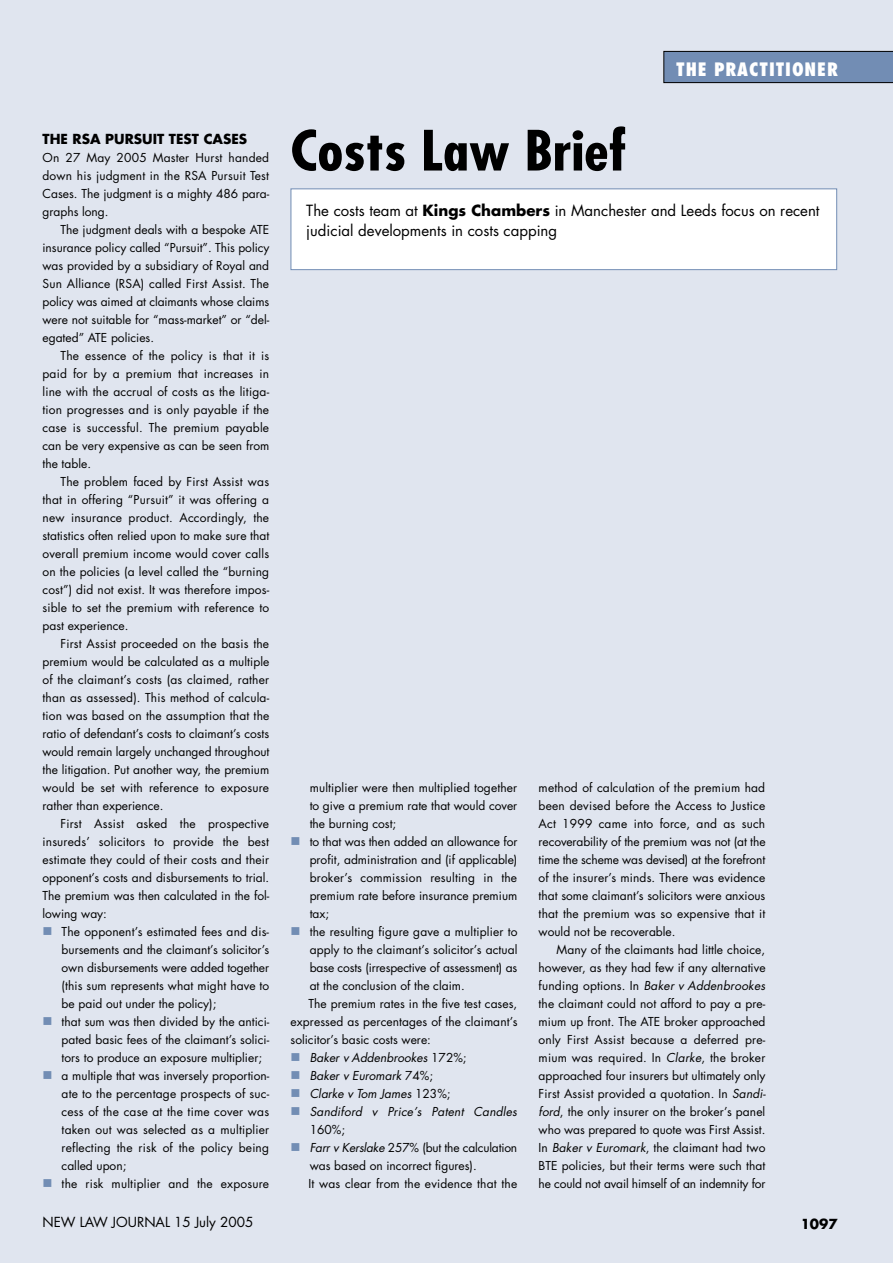
<style>
.page{position:relative;width:893px;height:1263px;background:#e0e5ef}
.page>*{position:absolute;margin:0;border:0;box-sizing:border-box;transform-origin:0 0}
.t1{font:700 condensed 54px "Futura";color:#000;scale:1.1 1}
.t2{font:800 condensed 18px "Futura";letter-spacing:.05em;color:#fff}
.t3{font:15px/19.5px "Futura";color:#000}
.t4{font:700 13.5px "Futura";color:#000}
.t5{font:13.5px "Futura";color:#000}
.t6{font:12px/18px "Futura";color:#000;text-align:justify}
.t7{font:italic 12px/18px "Futura";color:#000}
.s1{color:#728db4}
.s2{font-weight:700}
.s3{font-style:normal}
.s4{font-style:italic}
</style>
<div class="page">
<svg style="left:663px;top:51px;width:230px;height:32px;background:#6b84a9"></svg>
<div style="left:291px;top:189px;width:546px;height:81px;background:#fff"></div>
<div style="left:291px;top:188px;width:546px;height:82px;border:1px solid #728db4"></div>
<p class="t4" style="left:43px;top:130px;width:206px">THE RSA PURSUIT TEST CASES</p>
<p class="t6" style="left:43px;top:148px;width:228px">On 27 May 2005 Master Hurst handed down his judgment in the RSA Pursuit Test Cases. The judgment is a mighty 486 para&shy;graphs long.</p>
<p class="t6" style="left:43px;top:220px;width:228px;text-indent:18px">The judgment deals with a bespoke ATE insurance policy called “Pursuit”. This policy was provided by a subsidiary of Royal and Sun Alliance (RSA) called First Assist. The policy was aimed at claimants whose claims were not suitable for “mass-market” or “del&shy;egated” ATE policies.</p>
<p class="t6" style="left:43px;top:346px;width:228px;text-indent:18px">The essence of the policy is that it is paid for by a premium that increases in line with the accrual of costs as the litiga&shy;tion progresses and is only payable if the case is successful. The premium payable can be very expensive as can be seen from the table.</p>
<p class="t6" style="left:43px;top:472px;width:228px;text-indent:18px">The problem faced by First Assist was that in offering “Pursuit” it was offering a new insurance product. Accordingly, the statistics often relied upon to make sure that overall premium income would cover calls on the policies (a level called the “burning cost”) did not exist. It was therefore impos&shy;sible to set the premium with reference to past experience.</p>
<p class="t6" style="left:43px;top:634px;width:228px;text-indent:18px">First Assist proceeded on the basis the premium would be calculated as a multiple of the claimant’s costs (as claimed, rather than as assessed). This method of calcula&shy;tion was based on the assumption that the ratio of defendant’s costs to claimant’s costs would remain largely unchanged throughout the litigation. Put another way, the premium would be set with reference to exposure rather than experience.</p>
<p class="t6" style="left:43px;top:814px;width:228px;text-indent:18px">First Assist asked the prospective insureds’ solicitors to provide the best estimate they could of their costs and their opponent’s costs and disbursements to trial.<br>The premium was then calculated in the fol&shy;lowing way:</p>
<p class="t6" style="left:62px;top:922px;width:209px;text-indent:-19px"><span class="s1">■</span> The opponent’s estimated fees and dis&shy;bursements and the claimant’s solicitor’s own disbursements were added together (this sum represents what might have to be paid out under the policy);</p>
<p class="t6" style="left:62px;top:1012px;width:209px;text-indent:-19px"><span class="s1">■</span> that sum was then divided by the antici&shy;pated basic fees of the claimant’s solici&shy;tors to produce an exposure multiplier;</p>
<p class="t6" style="left:62px;top:1066px;width:209px;text-indent:-19px"><span class="s1">■</span> a multiple that was inversely proportion&shy;ate to the percentage prospects of suc&shy;cess of the case at the time cover was taken out was selected as a multiplier reflecting the risk of the policy being called upon;</p>
<p class="t6" style="left:43px;top:1174px;width:228px"><span class="s1">■</span> the risk multiplier and the exposure</p>
<h2 class="t2" style="left:676px;top:57px;width:163px">THE PRACTITIONER</h2>
<h1 class="t1" style="left:291px;top:116px;width:307px">Costs Law Brief</h1>
<p class="t3" style="left:306px;top:201px;width:515px">The costs team at <span class="s2">Kings Chambers</span> in Manchester and Leeds focus on recent judicial developments in costs capping</p>
<p class="t6" style="left:310px;top:778px;width:209px">multiplier were then multiplied together to give a premium rate that would cover the burning cost;</p>
<p class="t6" style="left:310px;top:832px;width:209px;text-indent:-19px"><span class="s1">■</span> to that was then added an allowance for profit, administration and (if applicable) broker’s commission resulting in the premium rate before insurance premium tax;</p>
<p class="t6" style="left:291px;top:922px;width:228px"><span class="s1">■</span> the resulting figure gave a multiplier to</p>
<p class="t6" style="left:310px;top:940px;width:209px">apply to the claimant’s solicitor’s actual</p>
<p class="t6" style="left:310px;top:958px;width:209px">base costs (irrespective of assessment) as</p>
<p class="t6" style="left:310px;top:976px;width:157px">at the conclusion of the claim.</p>
<p class="t6" style="left:309px;top:994px;width:210px">The premium rates in the five test cases,</p>
<p class="t6" style="left:291px;top:1012px;width:228px">expressed as percentages of the claimant’s</p>
<p class="t6" style="left:291px;top:1030px;width:142px">solicitor’s basic costs were:</p>
<p class="t7" style="left:291px;top:1048px;width:178px"><span class="s1">■</span> Baker v Addenbrookes <span class="s3">172%;</span></p>
<p class="t7" style="left:291px;top:1066px;width:144px"><span class="s1">■</span> Baker v Euromark <span class="s3">74%;</span></p>
<p class="t7" style="left:291px;top:1084px;width:162px"><span class="s1">■</span> Clarke v Tom James <span class="s3">123%;</span></p>
<p class="t7" style="left:310px;top:1102px;width:209px;text-indent:-19px"><span class="s1">■</span> Sandiford v Price’s Patent Candles<br><span class="s3">160%;</span></p>
<p class="t6" style="left:309px;top:1138px;width:210px;text-align:left;text-indent:-18px"><span class="s1">■</span> <span class="s4">Farr v Kerslake</span> 257% (but the calculation was based on incorrect figures).<br>It was clear from the evidence that the</p>
<p class="t6" style="left:539px;top:778px;width:228px">method of calculation of the premium had been devised before the Access to Justice Act 1999 came into force, and as such recoverability of the premium was not (at the time the scheme was devised) at the forefront of the insurer’s minds. There was evidence that some claimant’s solicitors were anxious that the premium was so expensive that it would not be recoverable.</p>
<p class="t6" style="left:539px;top:940px;width:229px;text-indent:18px">Many of the claimants had little choice, however, as they had few if any alternative funding options. In <span class="s4">Baker v Addenbrookes </span>the claimant could not afford to pay a pre&shy;mium up front. The ATE broker approached only First Assist because a deferred pre&shy;mium was required. In <span class="s4">Clarke</span>, the broker approached four insurers but ultimately only First Assist provided a quotation. In <span class="s4">Sandi&shy;ford</span>, the only insurer on the broker’s panel who was prepared to quote was First Assist.<br>In <span class="s4">Baker v Euromark</span>, the claimant had two BTE policies, but their terms were such that he could not avail himself of an indemnity for</p>
<p class="t5" style="left:43px;top:1213px;width:212px">NEW LAW JOURNAL 15 July 2005</p>
<p class="t4" style="left:801px;top:1214px;width:39px">1097</p>
</div>
